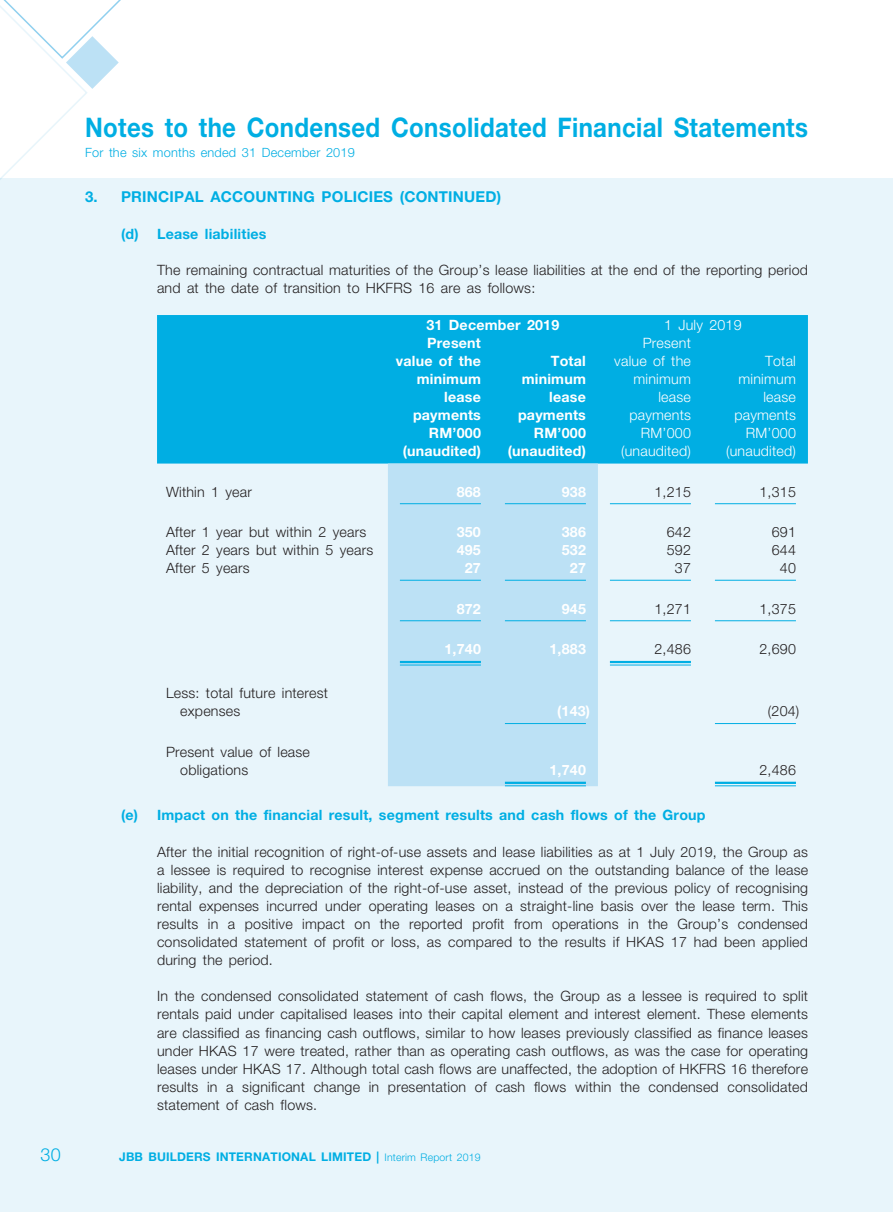
<style>
.page{position:relative;width:893px;height:1212px;background:#fff}
.page>*{position:absolute;margin:0;border:0;box-sizing:border-box;transform-origin:0 0}
.t1{font:700 27px "Helvetica Neue LT Std";letter-spacing:.015em;color:#00aee3;scale:.89 1}
.t2{font:300 18px "Helvetica Neue LT Std";color:#00aee3}
._03_H1{font:700 15px "Helvetica Neue LT Std";letter-spacing:.015em;color:#00aee3}
._13_____P4{font:300 14.25px/18px "Helvetica Neue LT Std";letter-spacing:.015em;color:#231f20;text-align:justify}
._13_____P4-2{font:700 14.25px/18px "Helvetica Neue LT Std";letter-spacing:.015em;color:#fff;text-align:right}
._15_Table_Stub{font:300 14.25px/18px "Helvetica Neue LT Std";letter-spacing:.015em;color:#231f20}
._13_____P4-3{font:300 14.25px/18px "Helvetica Neue LT Std";letter-spacing:.015em;color:#fff;text-align:right}
._04___H2{font:700 14.25px "Helvetica Neue LT Std";letter-spacing:.015em;color:#00aee3}
.t3{font:300 12.75px "Helvetica Neue LT Std";letter-spacing:.015em;color:#00aee3}
.t4{font:700 12px "Helvetica Neue LT Std";letter-spacing:.015em;color:#00aee3}
.s1{font-weight:300;font-size:10.5px}
</style>
<div class="page">
<div style="left:0;top:179px;width:893px;height:1033px;background:#e8f5fb"></div>
<svg style="left:0;top:0;width:143px;height:180px"></svg>
<div style="left:157px;top:315px;width:651px;height:148px;background:#00aee3"></div>
<div style="left:388px;top:463px;width:210px;height:323px;background:#bce1f5"></div>
<hr style="left:400px;top:503px;width:81px;height:1px;background:#00aee3">
<hr style="left:505px;top:503px;width:81px;height:1px;background:#00aee3">
<hr style="left:610px;top:503px;width:81px;height:1px;background:#00aee3">
<hr style="left:715px;top:503px;width:81px;height:1px;background:#00aee3">
<hr style="left:400px;top:580px;width:81px;height:1px;background:#00aee3">
<hr style="left:505px;top:580px;width:81px;height:1px;background:#00aee3">
<hr style="left:610px;top:580px;width:81px;height:1px;background:#00aee3">
<hr style="left:715px;top:580px;width:81px;height:1px;background:#00aee3">
<hr style="left:400px;top:620px;width:81px;height:1px;background:#00aee3">
<hr style="left:505px;top:620px;width:81px;height:1px;background:#00aee3">
<hr style="left:610px;top:620px;width:81px;height:1px;background:#00aee3">
<hr style="left:715px;top:620px;width:81px;height:1px;background:#00aee3">
<hr style="left:400px;top:661px;width:81px;height:2px;background:#00aee3">
<hr style="left:400px;top:665px;width:81px;height:1px;background:#00aee3">
<hr style="left:610px;top:661px;width:81px;height:2px;background:#00aee3">
<hr style="left:610px;top:665px;width:81px;height:1px;background:#00aee3">
<hr style="left:505px;top:723px;width:81px;height:1px;background:#00aee3">
<hr style="left:715px;top:723px;width:81px;height:1px;background:#00aee3">
<hr style="left:505px;top:782px;width:81px;height:2px;background:#00aee3">
<hr style="left:505px;top:785px;width:81px;height:1px;background:#00aee3">
<hr style="left:715px;top:782px;width:81px;height:2px;background:#00aee3">
<hr style="left:715px;top:785px;width:81px;height:1px;background:#00aee3">
<h1 class="t1" style="left:85px;top:110px;width:814px">Notes to the Condensed Consolidated Financial Statements</h1>
<p class="t3" style="left:85px;top:145px;width:271px">For the six months ended 31 December 2019</p>
<p class="_03_H1" style="left:85px;top:187px;width:418px">3. PRINCIPAL ACCOUNTING POLICIES (CONTINUED)</p>
<p class="_04___H2" style="left:121px;top:225px;width:147px">(d) Lease liabilities</p>
<p class="_13_____P4" style="left:157px;top:261px;width:652px">The remaining contractual maturities of the Group’s lease liabilities at the end of the reporting period and at the date of transition to HKFRS 16 are as follows:</p>
<p class="_13_____P4-2" style="left:426px;top:316px;width:134px">31 December 2019</p>
<p class="_13_____P4-3" style="left:664px;top:316px;width:79px">1 July 2019</p>
<p class="_13_____P4-2" style="left:396px;top:334px;width:87px">Present value of the minimum lease payments</p>
<p class="_13_____P4-3" style="left:614px;top:334px;width:78px">Present value of the minimum lease payments</p>
<p class="_13_____P4-2" style="left:518px;top:352px;width:69px">Total minimum lease payments</p>
<p class="_13_____P4-3" style="left:734px;top:352px;width:63px">Total minimum lease payments</p>
<p class="_13_____P4-2" style="left:429px;top:424px;width:53px">RM’000</p>
<p class="_13_____P4-2" style="left:534px;top:424px;width:53px">RM’000</p>
<p class="_13_____P4-3" style="left:641px;top:424px;width:52px">RM’000</p>
<p class="_13_____P4-3" style="left:746px;top:424px;width:52px">RM’000</p>
<p class="_13_____P4-2" style="left:403px;top:442px;width:80px">(unaudited)</p>
<p class="_13_____P4-2" style="left:508px;top:442px;width:80px">(unaudited)</p>
<p class="_13_____P4-3" style="left:621px;top:442px;width:71px">(unaudited)</p>
<p class="_13_____P4-3" style="left:726px;top:442px;width:71px">(unaudited)</p>
<p class="_15_Table_Stub" style="left:166px;top:482px;width:87px">Within 1 year</p>
<p class="_13_____P4-2" style="left:457px;top:482px;width:26px">868</p>
<p class="_13_____P4-2" style="left:562px;top:482px;width:26px">938</p>
<p class="_13_____P4" style="left:654px;top:482px;width:38px">1,215</p>
<p class="_13_____P4" style="left:759px;top:482px;width:38px">1,315</p>
<p class="_15_Table_Stub" style="left:166px;top:523px;width:202px">After 1 year but within 2 years</p>
<p class="_13_____P4-2" style="left:457px;top:523px;width:26px">350</p>
<p class="_13_____P4-2" style="left:562px;top:523px;width:26px">386</p>
<p class="_13_____P4" style="left:667px;top:523px;width:26px">642</p>
<p class="_13_____P4" style="left:772px;top:523px;width:26px">691</p>
<p class="_15_Table_Stub" style="left:166px;top:541px;width:209px">After 2 years but within 5 years</p>
<p class="_13_____P4-2" style="left:457px;top:541px;width:26px">495</p>
<p class="_13_____P4-2" style="left:562px;top:541px;width:26px">532</p>
<p class="_13_____P4" style="left:667px;top:541px;width:26px">592</p>
<p class="_13_____P4" style="left:772px;top:541px;width:26px">644</p>
<p class="_15_Table_Stub" style="left:166px;top:559px;width:85px">After 5 years</p>
<p class="_13_____P4-2" style="left:465px;top:559px;width:18px">27</p>
<p class="_13_____P4-2" style="left:570px;top:559px;width:18px">27</p>
<p class="_13_____P4" style="left:675px;top:559px;width:18px">37</p>
<p class="_13_____P4" style="left:780px;top:559px;width:18px">40</p>
<p class="_13_____P4-2" style="left:457px;top:599px;width:26px">872</p>
<p class="_13_____P4-2" style="left:562px;top:599px;width:26px">945</p>
<p class="_13_____P4" style="left:654px;top:599px;width:38px">1,271</p>
<p class="_13_____P4" style="left:759px;top:599px;width:38px">1,375</p>
<p class="_13_____P4-2" style="left:444px;top:640px;width:38px">1,740</p>
<p class="_13_____P4-2" style="left:549px;top:640px;width:38px">1,883</p>
<p class="_13_____P4" style="left:654px;top:640px;width:38px">2,486</p>
<p class="_13_____P4" style="left:759px;top:640px;width:38px">2,690</p>
<p class="_15_Table_Stub" style="left:180px;top:684px;width:149px;text-indent:-14px">Less: total future interest expenses</p>
<p class="_13_____P4-2" style="left:557px;top:702px;width:35px">(143)</p>
<p class="_13_____P4" style="left:768px;top:702px;width:33px">(204)</p>
<p class="_15_Table_Stub" style="left:180px;top:742px;width:131px;text-indent:-14px">Present value of lease obligations</p>
<p class="_13_____P4-2" style="left:549px;top:760px;width:38px">1,740</p>
<p class="_13_____P4" style="left:759px;top:760px;width:38px">2,486</p>
<p class="_04___H2" style="left:121px;top:806px;width:586px">(e) Impact on the financial result, segment results and cash flows of the Group</p>
<p class="_13_____P4" style="left:157px;top:842px;width:653px">After the initial recognition of right-of-use assets and lease liabilities as at 1 July 2019, the Group as a lessee is required to recognise interest expense accrued on the outstanding balance of the lease liability, and the depreciation of the right-of-use asset, instead of the previous policy of recognising rental expenses incurred under operating leases on a straight-line basis over the lease term. This results in a positive impact on the reported profit from operations in the Group’s condensed consolidated statement of profit or loss, as compared to the results if HKAS 17 had been applied during the period.</p>
<p class="_13_____P4" style="left:157px;top:987px;width:653px">In the condensed consolidated statement of cash flows, the Group as a lessee is required to split rentals paid under capitalised leases into their capital element and interest element. These elements are classified as financing cash outflows, similar to how leases previously classified as finance leases under HKAS 17 were treated, rather than as operating cash outflows, as was the case for operating leases under HKAS 17. Although total cash flows are unaffected, the adoption of HKFRS 16 therefore results in a significant change in presentation of cash flows within the condensed consolidated statement of cash flows.</p>
<p class="t2" style="left:40px;top:1143px;width:22px">30</p>
<p class="t4" style="left:119px;top:1149px;width:363px">JBB BUILDERS INTERNATIONAL LIMITED | <span class="s1">Interim Report 2019</span></p>
</div>
